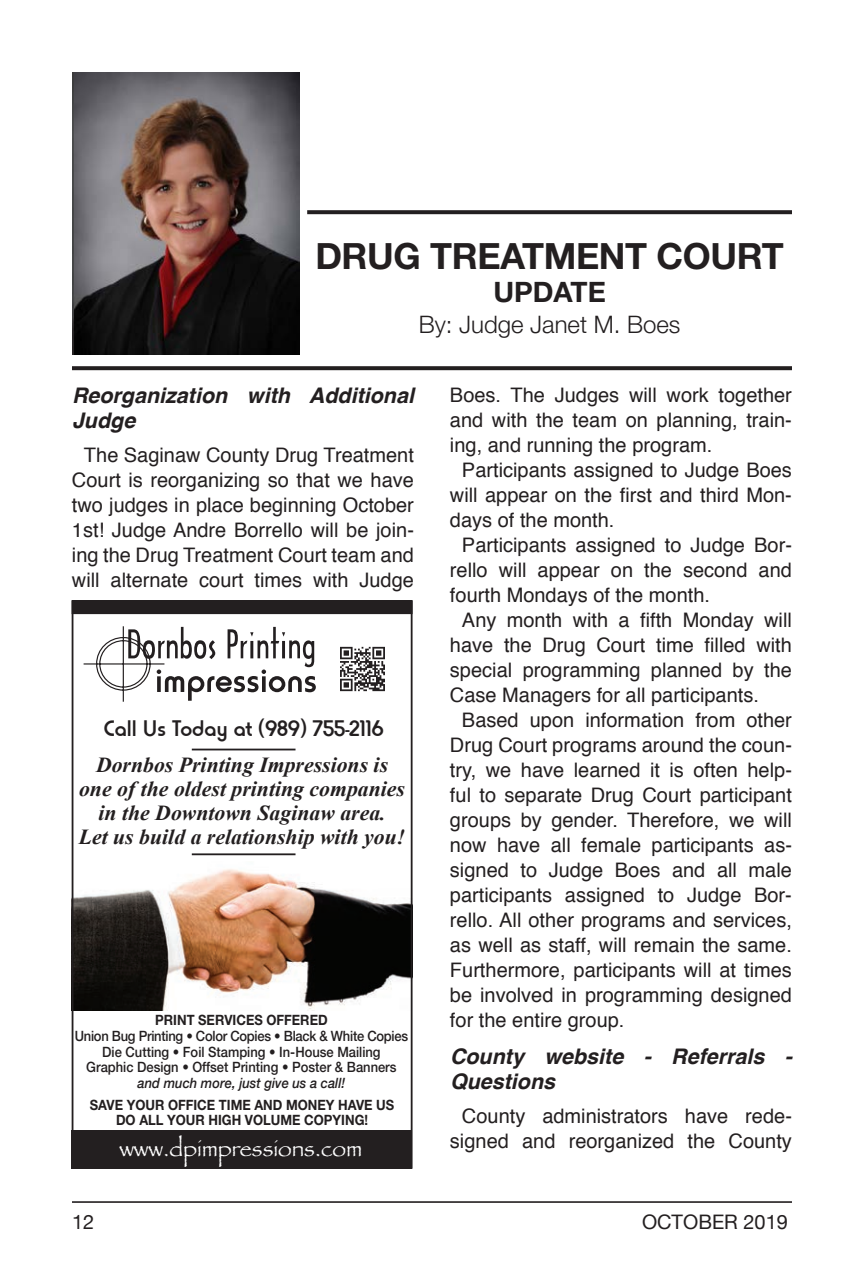
<style>
.page{position:relative;width:864px;height:1278px;background:#fff}
.page>*{position:absolute;margin:0;border:0;box-sizing:border-box;transform-origin:0 0}
.t1{font:700 36px "Helvetica Neue";letter-spacing:-.01em;color:#231f20}
.t2{font:700 28px "Helvetica Neue";color:#231f20}
.t3{font:300 24px "Helvetica Neue";color:#231f20}
.t4{font:500 23.4px "Horatio D";color:#231f20}
.t5{font:22.2px "Papyrus";color:#fff}
.t6{font:italic 700 21.6px/25px "Helvetica";color:#231f20}
.t7{font:italic 700 21.4px/24px "Times New Roman";color:#231f20;text-align:center}
.t8{font:20px/25px "Helvetica";color:#231f20;text-align:center}
.t9{font:20px "Helvetica Neue";color:#231f20}
.t10{font:500 14.2px/15.6px "Helvetica Neue";color:#231f20;text-align:center;scale:.92 1}
.t11{font:700 14.2px/15.6px "Helvetica Neue";color:#231f20;text-align:center;scale:.92 1}
.t12{font:italic 500 14.2px "Helvetica Neue";color:#231f20;scale:.92 1}
</style>
<div class="page">
<hr style="left:72px;top:1202px;width:720px;height:1px;background:#231f20">
<hr style="left:72px;top:1201px;width:720px;height:1px;background:#231f20">
<svg style="left:72px;top:366px;width:720px;height:4px;background:#2d292a"></svg>
<svg style="left:307px;top:210px;width:485px;height:4px;background:#2d292a"></svg>
<img style="left:74px;top:72px;width:226px;height:283px">
<div style="left:73px;top:601px;width:339px;height:12px;background:#231f20"></div>
<div style="left:72px;top:600px;width:341px;height:14px;border:2px solid #231f20"></div>
<img style="left:75px;top:869px;width:335px;height:141px">
<div style="left:72px;top:601px;width:341px;height:568px;border:2px solid #231f20"></div>
<div style="left:71px;top:1131px;width:341px;height:38px;background:#231f20"></div>
<hr style="left:192px;top:749px;width:104px;height:1px;background:#231f20">
<hr style="left:192px;top:853px;width:104px;height:2px;background:#231f20">
<svg style="left:84px;top:626px;width:232px;height:76px"></svg>
<img style="left:340px;top:646px;width:45px;height:46px">
<h1 class="t1" style="left:315px;top:234px;width:470px">DRUG TREATMENT COURT</h1>
<h2 class="t2" style="left:493px;top:275px;width:114px">UPDATE</h2>
<p class="t3" style="left:419px;top:309px;width:263px">By: Judge Janet M. Boes</p>
<p class="t6" style="left:72px;top:383px;width:344px">Reorganization with Additional<br>Judge</p>
<p class="t8" style="left:72px;top:444px;width:344px">The Saginaw County Drug Treatment Court is reorganizing so that we have two judges in place beginning October 1st! Judge Andre Borrello will be join&shy;ing the Drug Treatment Court team and will alternate court times with Judge</p>
<p class="t4" style="left:104px;top:715px;width:281px">Call Us Today at (989) 755-2116</p>
<p class="t7" style="left:79px;top:752px;width:328px">Dornbos Printing Impressions is one of the oldest printing companies in the Downtown Saginaw area.<br>Let us build a relationship with you!</p>
<p class="t11" style="left:155px;top:1012px;width:189px">PRINT SERVICES OFFERED</p>
<p class="t10" style="left:75px;top:1028px;width:364px">Union Bug Printing • Color Copies • Black &amp; White Copies<br>Die Cutting • Foil Stamping • In-House Mailing<br>Graphic Design • Offset Printing • Poster &amp; Banners</p>
<p class="t12" style="left:138px;top:1074px;width:227px">and much more, just give us a call!</p>
<p class="t11" style="left:90px;top:1097px;width:332px">SAVE YOUR OFFICE TIME AND MONEY HAVE US<br>DO ALL YOUR HIGH VOLUME COPYING!</p>
<p class="t5" style="left:119px;top:1136px;width:244px">www.dpimpressions.com</p>
<p class="t8" style="left:450px;top:384px;width:343px">Boes. The Judges will work together</p>
<p class="t8" style="left:450px;top:409px;width:343px">and with the team on planning, train-</p>
<p class="t8" style="left:450px;top:434px;width:264px">ing, and running the program.</p>
<p class="t8" style="left:462px;top:459px;width:331px">Participants assigned to Judge Boes</p>
<p class="t8" style="left:450px;top:484px;width:343px">will appear on the first and third Mon-</p>
<p class="t8" style="left:450px;top:509px;width:166px">days of the month.</p>
<p class="t8" style="left:462px;top:534px;width:331px">Participants assigned to Judge Bor-</p>
<p class="t8" style="left:450px;top:559px;width:343px">rello will appear on the second and</p>
<p class="t8" style="left:450px;top:584px;width:262px">fourth Mondays of the month.</p>
<p class="t8" style="left:462px;top:609px;width:331px">Any month with a fifth Monday will</p>
<p class="t8" style="left:450px;top:634px;width:343px">have the Drug Court time filled with</p>
<p class="t8" style="left:450px;top:659px;width:343px">special programming planned by the</p>
<p class="t8" style="left:450px;top:684px;width:311px">Case Managers for all participants.</p>
<p class="t8" style="left:462px;top:709px;width:331px">Based upon information from other</p>
<p class="t8" style="left:450px;top:734px;width:343px">Drug Court programs around the coun-</p>
<p class="t8" style="left:450px;top:759px;width:343px">try, we have learned it is often help-</p>
<p class="t8" style="left:450px;top:784px;width:343px">ful to separate Drug Court participant</p>
<p class="t8" style="left:450px;top:809px;width:343px">groups by gender. Therefore, we will</p>
<p class="t8" style="left:450px;top:834px;width:343px">now have all female participants as-</p>
<p class="t8" style="left:450px;top:859px;width:343px">signed to Judge Boes and all male</p>
<p class="t8" style="left:450px;top:884px;width:343px">participants assigned to Judge Bor-</p>
<p class="t8" style="left:450px;top:909px;width:343px">rello. All other programs and services,</p>
<p class="t8" style="left:450px;top:934px;width:343px">as well as staff, will remain the same.</p>
<p class="t8" style="left:450px;top:959px;width:343px">Furthermore, participants will at times</p>
<p class="t8" style="left:450px;top:984px;width:343px">be involved in programming designed</p>
<p class="t8" style="left:450px;top:1009px;width:176px">for the entire group.</p>
<p class="t6" style="left:450px;top:1044px;width:343px">County website - Referrals -<br>Questions</p>
<p class="t8" style="left:450px;top:1105px;width:343px;text-align:right">County administrators have rede&shy;signed and reorganized the County</p>
<p class="t9" style="left:72px;top:1208px;width:24px">12</p>
<p class="t9" style="left:642px;top:1208px;width:147px">OCTOBER 2019</p>
</div>
